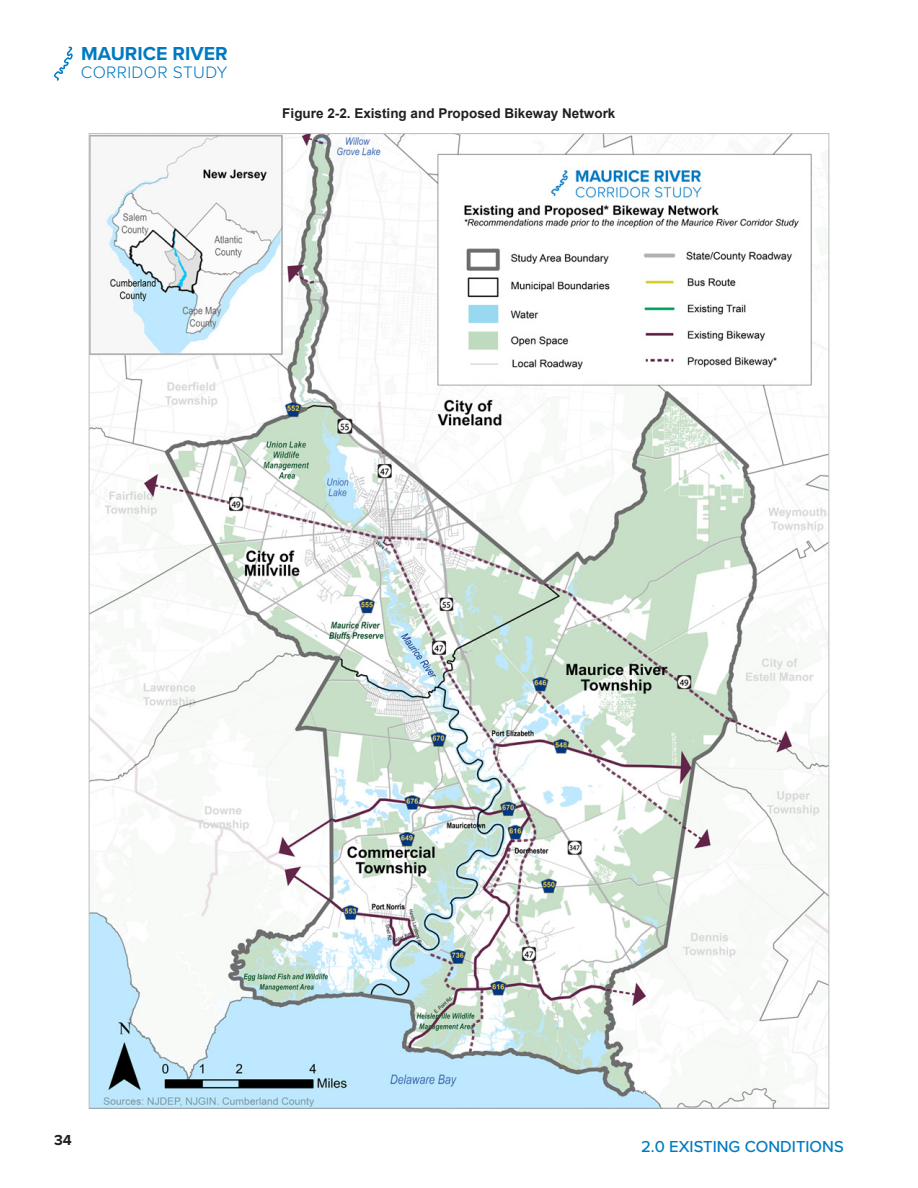
<style>
.page{position:relative;width:918px;height:1188px;background:#fff}
.page>*{position:absolute;margin:0;border:0;box-sizing:border-box;transform-origin:0 0}
.t1{font:700 19.5px "Proxima Nova";color:#007ac1}
.t2{font:300 17.25px "Proxima Nova";letter-spacing:.02em;color:#007ac1}
.t3{font:500 16.5px "Proxima Nova";color:#007ac1}
.t4{font:700 15px "Proxima Nova";color:#231f20}
._04_Figure-Table{font:700 13.5px "Arial";color:#231f20}
</style>
<div class="page">
<svg style="left:54px;top:46px;width:19px;height:35px"></svg>
<img style="left:91px;top:135px;width:736px;height:971px">
<h1 class="t1" style="left:81px;top:39px;width:148px">MAURICE RIVER</h1>
<p class="t2" style="left:81px;top:59px;width:148px">CORRIDOR STUDY</p>
<p class="_04_Figure-Table" style="left:282px;top:104px;width:335px">Figure 2-2. Existing and Proposed Bikeway Network</p>
<p class="t4" style="left:54px;top:1129px;width:19px">34</p>
<p class="t3" style="left:641px;top:1134px;width:204px">2.0 EXISTING CONDITIONS</p>
</div>
